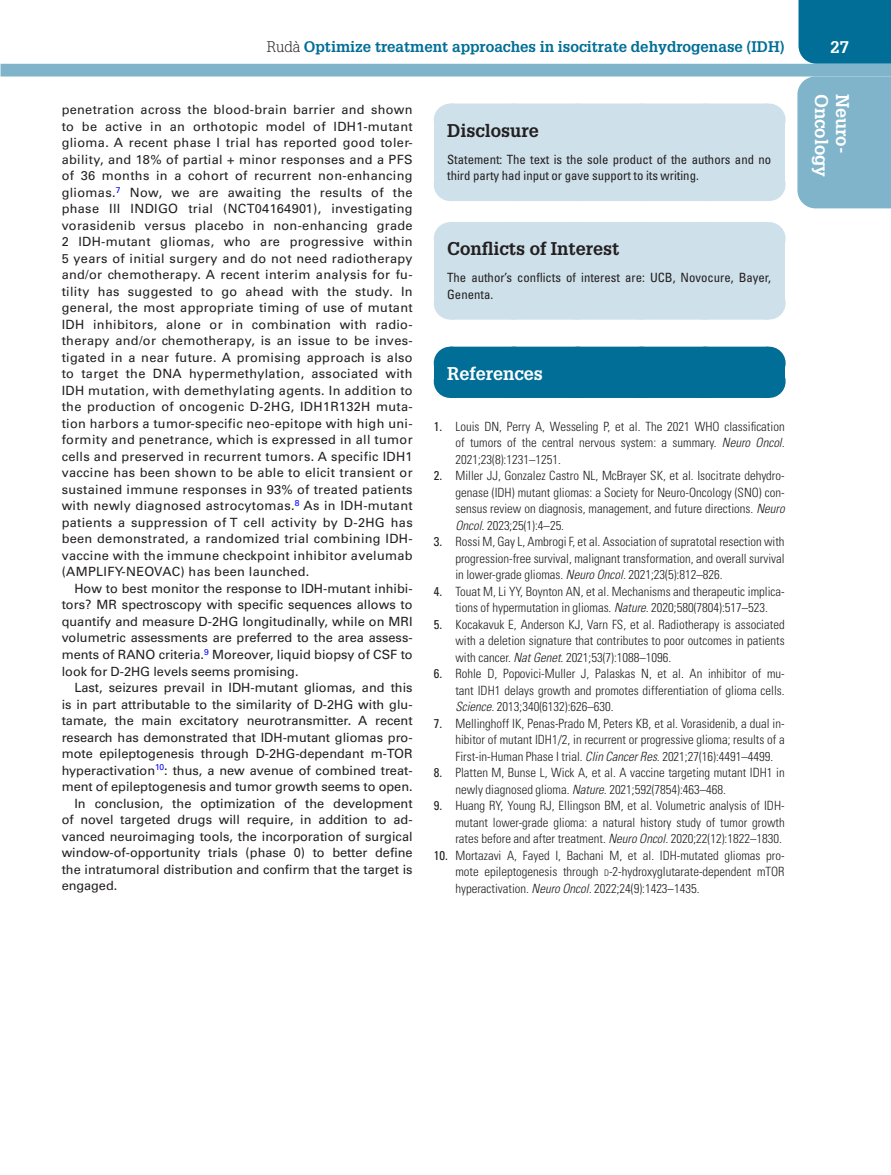
<style>
.page{position:relative;width:891px;height:1175px;background:#fff}
.page>*{position:absolute;margin:0;border:0;box-sizing:border-box;transform-origin:0 0}
.t1{font:700 18px "Glypha LT Std";color:#231f20}
.t2{font:700 18px "Glypha LT Std";color:#fff}
.t3{font:700 16.5px "Glypha LT Std";color:#fff}
.t4{font:700 15px "Glypha LT Std";color:#006e96}
.t5{font:12.75px/16.5px "Univers LT Std";color:#231f20;text-align:justify}
.t6{font:300 condensed 12.75px/16.5px "Univers LT Std";color:#231f20;text-align:justify}
.t7{font:condensed 12.75px/16.5px "Univers LT Std";color:#231f20}
.s1{font-weight:300;color:#231f20}
.s2{font-weight:400}
.s3{font-style:italic}
.s4{font-size:8.85px}
</style>
<div class="page">
<div style="left:799px;top:0;width:92px;height:64px;background:#006e96"></div>
<div style="left:1px;top:64px;width:890px;height:12px;background:#7fb4ca"></div>
<div style="left:797px;top:76px;width:94px;height:132px;background:#7fb4ca"></div>
<div style="left:434px;top:121px;width:351px;height:33px;background:#cee0ea"></div>
<div style="left:450px;top:104px;width:318px;height:32px;background:#cee0ea"></div>
<hr style="left:768px;top:104px;width:1px;height:32px;background:#cee0ea">
<div style="left:434px;top:151px;width:351px;height:33px;background:#cee0ea"></div>
<div style="left:450px;top:168px;width:318px;height:33px;background:#cee0ea"></div>
<hr style="left:768px;top:168px;width:1px;height:33px;background:#cee0ea">
<div style="left:434px;top:239px;width:351px;height:33px;background:#cee0ea"></div>
<div style="left:450px;top:222px;width:318px;height:33px;background:#cee0ea"></div>
<hr style="left:768px;top:222px;width:1px;height:33px;background:#cee0ea">
<div style="left:434px;top:270px;width:351px;height:32px;background:#cee0ea"></div>
<div style="left:450px;top:286px;width:318px;height:34px;background:#cee0ea"></div>
<svg style="left:516px;top:319px;width:220px;height:1px"></svg>
<hr style="left:768px;top:286px;width:1px;height:34px;background:#cee0ea">
<div style="left:434px;top:364px;width:351px;height:16px;background:#006e96"></div>
<div style="left:450px;top:346px;width:318px;height:34px;background:#006e96"></div>
<hr style="left:768px;top:346px;width:1px;height:34px;background:#006e96">
<div style="left:450px;top:365px;width:318px;height:33px;background:#006e96"></div>
<svg style="left:514px;top:346px;width:222px;height:1px"></svg>
<hr style="left:768px;top:365px;width:1px;height:33px;background:#006e96">
<p class="t4" style="left:267px;top:37px;width:519px"><span class="s1">Rudà</span> Optimize treatment approaches in isocitrate dehydrogenase (IDH)</p>
<p class="t3" style="left:831px;top:37px;width:20px">27</p>
<p class="t5" style="left:62px;top:102px;width:353px">penetration across the blood-brain barrier and shown to be active in an orthotopic model of IDH1-mutant glioma. A recent phase I trial has reported good toler&shy;ability, and 18% of partial + minor responses and a PFS of 36 months in a cohort of recurrent non-enhancing gliomas.<sup>7</sup> Now, we are awaiting the results of the phase III INDIGO trial (NCT04164901), investigating vorasidenib versus placebo in non-enhancing grade 2 IDH-mutant gliomas, who are progressive within 5 years of initial surgery and do not need radiotherapy and/or chemotherapy. A recent interim analysis for fu&shy;tility has suggested to go ahead with the study. In general, the most appropriate timing of use of mutant IDH inhibitors, alone or in combination with radio&shy;therapy and/or chemotherapy, is an issue to be inves&shy;tigated in a near future. A promising approach is also to target the DNA hypermethylation, associated with IDH mutation, with demethylating agents. In addition to the production of oncogenic D-2HG, IDH1R132H muta&shy;tion harbors a tumor-specific neo-epitope with high uni&shy;formity and penetrance, which is expressed in all tumor cells and preserved in recurrent tumors. A specific IDH1 vaccine has been shown to be able to elicit transient or sustained immune responses in 93% of treated patients with newly diagnosed astrocytomas.<sup>8</sup> As in IDH-mutant patients a suppression of T cell activity by D-2HG has been demonstrated, a randomized trial combining IDH&shy;vaccine with the immune checkpoint inhibitor avelumab (AMPLIFY-NEOVAC) has been launched.</p>
<p class="t5" style="left:62px;top:580px;width:353px;text-indent:13px">How to best monitor the response to IDH-mutant inhibi&shy;tors? MR spectroscopy with specific sequences allows to quantify and measure D-2HG longitudinally, while on MRI volumetric assessments are preferred to the area assess&shy;ments of RANO criteria.<sup>9</sup> Moreover, liquid biopsy of CSF to look for D-2HG levels seems promising.</p>
<p class="t5" style="left:74px;top:679px;width:340px">Last, seizures prevail in IDH-mutant gliomas, and this</p>
<p class="t5" style="left:62px;top:696px;width:352px">is in part attributable to the similarity of D-2HG with glu-</p>
<p class="t5" style="left:62px;top:712px;width:352px">tamate, the main excitatory neurotransmitter. A recent</p>
<p class="t5" style="left:62px;top:729px;width:353px">research has demonstrated that IDH-mutant gliomas pro-</p>
<p class="t5" style="left:62px;top:745px;width:352px">mote epileptogenesis through D-2HG-dependant m-TOR</p>
<p class="t5" style="left:62px;top:762px;width:352px">hyperactivation<sup>10</sup>: thus, a new avenue of combined treat-</p>
<p class="t5" style="left:62px;top:778px;width:353px">ment of epileptogenesis and tumor growth seems to open.</p>
<p class="t5" style="left:74px;top:795px;width:340px">In conclusion, the optimization of the development</p>
<p class="t5" style="left:62px;top:811px;width:352px">of novel targeted drugs will require, in addition to ad-</p>
<p class="t5" style="left:62px;top:828px;width:352px">vanced neuroimaging tools, the incorporation of surgical</p>
<p class="t5" style="left:62px;top:844px;width:353px">window-of-opportunity trials (phase 0) to better define</p>
<p class="t5" style="left:62px;top:861px;width:353px">the intratumoral distribution and confirm that the target is</p>
<p class="t5" style="left:62px;top:877px;width:57px">engaged.</p>
<h1 class="t1" style="left:447px;top:119px;width:93px">Disclosure</h1>
<p class="t7" style="left:447px;top:151px;width:326px">Statement: The text is the sole product of the authors and no third party had input or gave support to its writing.</p>
<h1 class="t1" style="left:447px;top:237px;width:174px">Conflicts of Interest</h1>
<p class="t7" style="left:447px;top:269px;width:325px">The author’s conflicts of interest are: UCB, Novocure, Bayer,<br>Genenta.</p>
<h1 class="t2" style="left:447px;top:362px;width:97px">References</h1>
<p class="t6" style="left:455px;top:418px;width:331px;text-indent:-22px"><span class="s2">1.</span> Louis DN, Perry A, Wesseling P, et al. The 2021 WHO classification of tumors of the central nervous system: a summary. <span class="s3">Neuro Oncol.<br></span>2021;23(8):1231–1251.</p>
<p class="t6" style="left:455px;top:467px;width:331px;text-indent:-22px"><span class="s2">2.</span> Miller JJ, Gonzalez Castro NL, McBrayer SK, et al. Isocitrate dehydro&shy;genase (IDH) mutant gliomas: a Society for Neuro-Oncology (SNO) con&shy;sensus review on diagnosis, management, and future directions. <span class="s3">Neuro Oncol.</span> 2023;25(1):4–25.</p>
<p class="t6" style="left:455px;top:533px;width:331px;text-indent:-22px"><span class="s2">3.</span> Rossi M, Gay L, Ambrogi F, et al. Association of supratotal resection with progression-free survival, malignant transformation, and overall survival in lower-grade gliomas. <span class="s3">Neuro Oncol.</span> 2021;23(5):812–826.</p>
<p class="t6" style="left:434px;top:583px;width:352px;text-align:center"><span class="s2">4.</span> Touat M, Li YY, Boynton AN, et al. Mechanisms and therapeutic implica&shy;tions of hypermutation in gliomas. <span class="s3">Nature.</span> 2020;580(7804):517–523.</p>
<p class="t6" style="left:455px;top:616px;width:331px;text-indent:-22px"><span class="s2">5.</span> Kocakavuk E, Anderson KJ, Varn FS, et al. Radiotherapy is associated with a deletion signature that contributes to poor outcomes in patients with cancer. <span class="s3">Nat Genet.</span> 2021;53(7):1088–1096.</p>
<p class="t6" style="left:455px;top:665px;width:331px;text-indent:-22px"><span class="s2">6.</span> Rohle D, Popovici-Muller J, Palaskas N, et al. An inhibitor of mu&shy;tant IDH1 delays growth and promotes differentiation of glioma cells.<br><span class="s3">Science.</span> 2013;340(6132):626–630.</p>
<p class="t6" style="left:455px;top:715px;width:331px;text-indent:-22px"><span class="s2">7.</span> Mellinghoff IK, Penas-Prado M, Peters KB, et al. Vorasidenib, a dual in&shy;hibitor of mutant IDH1/2, in recurrent or progressive glioma; results of a First-in-Human Phase I trial. <span class="s3">Clin Cancer Res.</span> 2021;27(16):4491–4499.</p>
<p class="t6" style="left:455px;top:764px;width:331px;text-indent:-22px"><span class="s2">8.</span> Platten M, Bunse L, Wick A, et al. A vaccine targeting mutant IDH1 in newly diagnosed glioma. <span class="s3">Nature.</span> 2021;592(7854):463–468.</p>
<p class="t6" style="left:455px;top:797px;width:331px;text-indent:-22px"><span class="s2">9.</span> Huang RY, Young RJ, Ellingson BM, et al. Volumetric analysis of IDH&shy;mutant lower-grade glioma: a natural history study of tumor growth rates before and after treatment. <span class="s3">Neuro Oncol.</span> 2020;22(12):1822–1830.</p>
<p class="t6" style="left:455px;top:847px;width:331px;text-indent:-22px"><span class="s2">10.</span> Mortazavi A, Fayed I, Bachani M, et al. IDH-mutated gliomas pro&shy;mote epileptogenesis through <span class="s4">d</span>-2-hydroxyglutarate-dependent mTOR hyperactivation. <span class="s3">Neuro Oncol.</span> 2022;24(9):1423–1435.</p>
<h1 class="t2" style="left:833px;top:94px;width:85px;rotate:90deg">Oncology</h1>
<h1 class="t2" style="left:854px;top:94px;width:61px;rotate:90deg">Neuro-</h1>
</div>
